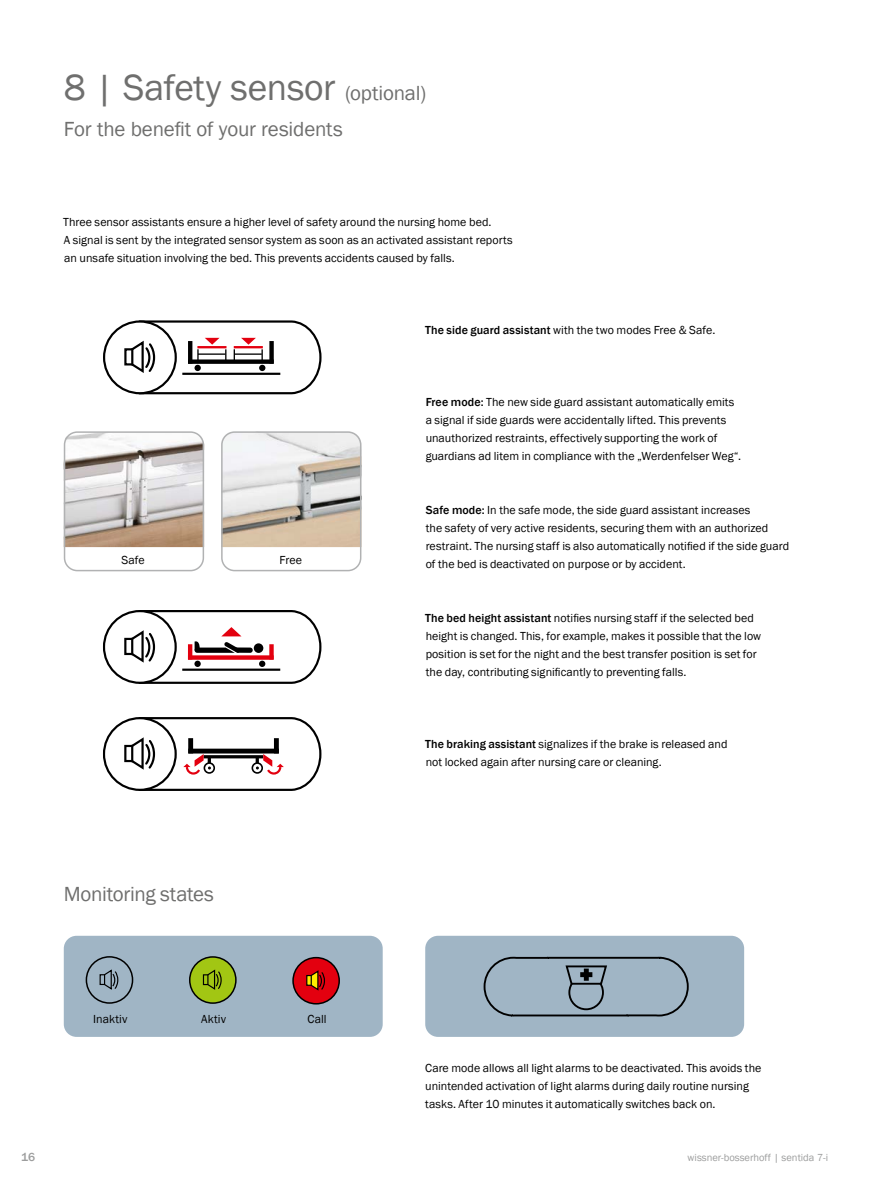
<style>
.page{position:relative;width:893px;height:1191px;background:#fff}
.page>*{position:absolute;margin:0;border:0;box-sizing:border-box;transform-origin:0 0}
.t1{font:37.5px "Franklin Gothic";letter-spacing:-.005em;color:#6f6f6e}
.t2{font:21px "Franklin Gothic";letter-spacing:-.01em;color:#6f6f6e}
.t3{font:12px/18px "Franklin Gothic";letter-spacing:.005em;color:#000}
.t4{font:500 12px "Franklin Gothic";color:#9c9d9d}
.t5{font:10.5px "Franklin Gothic";color:#9c9d9d}
.s1{font-size:21px}
.s2{font-weight:500}
</style>
<div class="page">
<svg style="left:123px;top:320px;width:199px;height:75px"></svg>
<hr style="left:234px;top:353px;width:28px;height:2px;background:#000">
<hr style="left:234px;top:346px;width:29px;height:2px;background:#e3000f">
<svg style="left:425px;top:935px;width:319px;height:102px;background:#9aaebd"></svg>
<svg style="left:64px;top:935px;width:319px;height:102px;background:#9ea9af"></svg>
<svg style="left:123px;top:610px;width:199px;height:74px"></svg>
<svg style="left:123px;top:717px;width:199px;height:74px"></svg>
<img style="left:64px;top:434px;width:137px;height:113px">
<img style="left:224px;top:434px;width:137px;height:113px">
<div style="left:64px;top:431px;width:140px;height:140px;border:2px solid #b1b2b3;border-radius:13px"></div>
<div style="left:221px;top:431px;width:140px;height:140px;border:2px solid #b1b2b3;border-radius:13px"></div>
<h1 class="t1" style="left:64px;top:64px;width:364px">8 | Safety sensor <span class="s1">(optional)</span></h1>
<h2 class="t2" style="left:64px;top:116px;width:281px">For the benefit of your residents</h2>
<p class="t3" style="left:63px;top:213px;width:451px">Three sensor assistants ensure a higher level of safety around the nursing home bed.<br>A signal is sent by the integrated sensor system as soon as an activated assistant reports an unsafe situation involving the bed. This prevents accidents caused by falls.</p>
<p class="t3" style="left:425px;top:321px;width:292px"><span class="s2">The side guard assistant</span> with the two modes Free &amp; Safe.</p>
<p class="t3" style="left:121px;top:551px;width:25px">Safe</p>
<p class="t3" style="left:280px;top:551px;width:24px">Free</p>
<h2 class="t2" style="left:64px;top:881px;width:152px">Monitoring states</h2>
<p class="t3" style="left:93px;top:1010px;width:36px">Inaktiv</p>
<p class="t3" style="left:201px;top:1010px;width:26px">Aktiv</p>
<p class="t3" style="left:308px;top:1010px;width:20px">Call</p>
<p class="t3" style="left:426px;top:393px;width:317px"><span class="s2">Free mode:</span> The new side guard assistant automatically emits a signal if side guards were accidentally lifted. This prevents unauthorized restraints, effectively supporting the work of guardians ad litem in compliance with the „Werdenfelser Weg“.</p>
<p class="t3" style="left:426px;top:501px;width:365px"><span class="s2">Safe mode:</span> In the safe mode, the side guard assistant increases<br>the safety of very active residents, securing them with an authorized restraint. The nursing staff is also automatically notified if the side guard of the bed is deactivated on purpose or by accident.</p>
<p class="t3" style="left:425px;top:609px;width:337px"><span class="s2">The bed height assistant</span> notifies nursing staff if the selected bed height is changed. This, for example, makes it possible that the low position is set for the night and the best transfer position is set for the day, contributing significantly to preventing falls.</p>
<p class="t3" style="left:425px;top:735px;width:304px"><span class="s2">The braking assistant</span> signalizes if the brake is released and not locked again after nursing care or cleaning.</p>
<p class="t3" style="left:425px;top:1059px;width:338px">Care mode allows all light alarms to be deactivated. This avoids the unintended activation of light alarms during daily routine nursing tasks. After 10 minutes it automatically switches back on.</p>
<p class="t4" style="left:21px;top:1149px;width:15px">16</p>
<p class="t5" style="left:688px;top:1151px;width:142px">wissner-bosserhoff | sentida 7-i</p>
</div>
